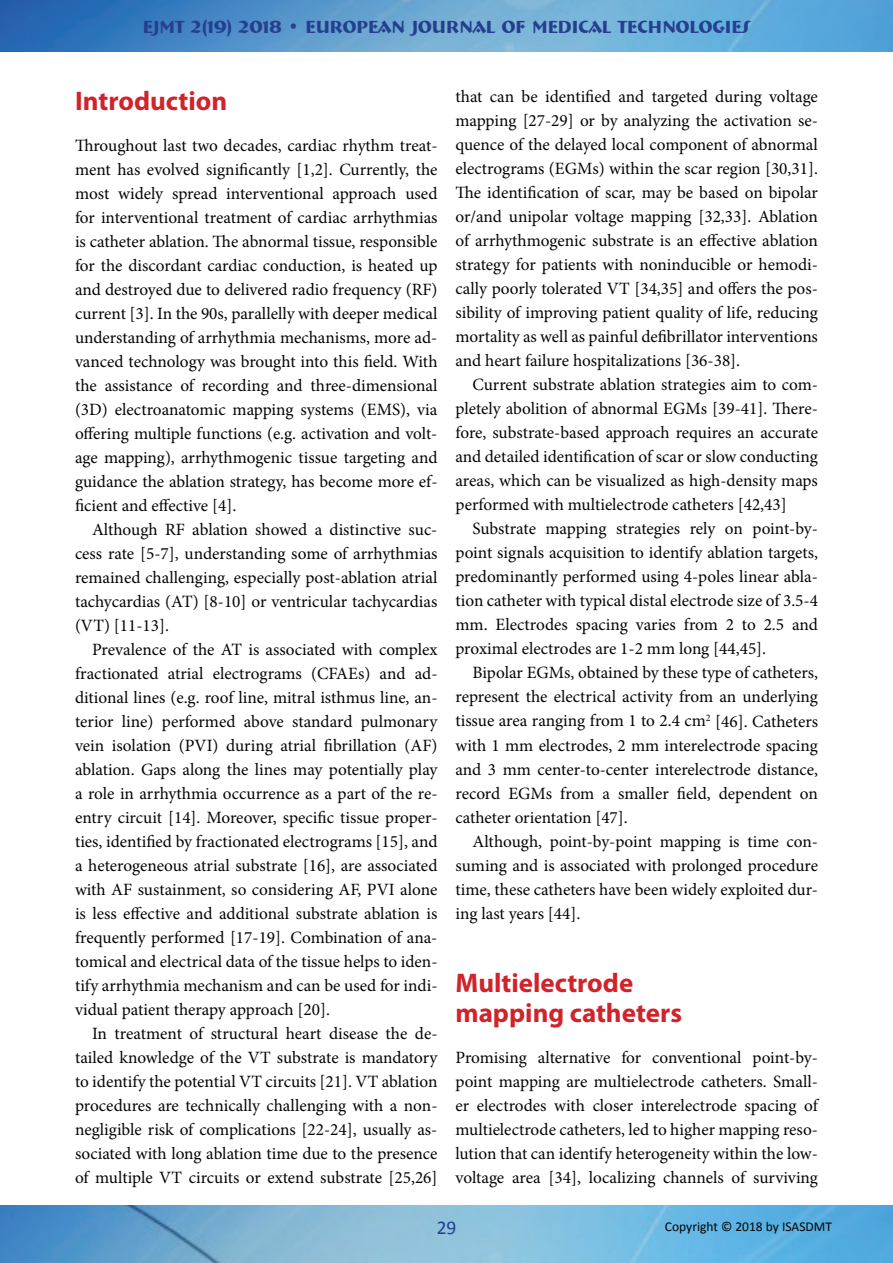
<style>
.page{position:relative;width:893px;height:1263px;background:#fff}
.page>*{position:absolute;margin:0;border:0;box-sizing:border-box;transform-origin:0 0}
.t1{font:700 27px/30px "Myriad Pro";color:#d1232a}
.t2{font:19.5px "Calibri";color:#253f8e}
.t3{font:700 18px "Bremen BT";color:#253f8e}
.t4{font:17.25px/24px "Minion Pro";color:#040503;text-align:justify}
.t5{font:13.5px "Calibri";color:#040503}
</style>
<div class="page">
<img style="left:0;top:0;width:893px;height:52px">
<img style="left:0;top:1205px;width:893px;height:58px">
<p class="t3" style="left:143px;top:15px;width:609px">EJMT 2(19) 2018 • EUROPEAN JOURNAL OF MEDICAL TECHNOLOGIES</p>
<h1 class="t1" style="left:75px;top:85px;width:154px">Introduction</h1>
<p class="t4" style="left:75px;top:133px;width:364px">Throughout last two decades, cardiac rhythm treat&shy;ment has evolved significantly [1,2]. Currently, the most widely spread interventional approach used for interventional treatment of cardiac arrhythmias is catheter ablation. The abnormal tissue, responsible for the discordant cardiac conduction, is heated up and destroyed due to delivered radio frequency (RF) current [3]. In the 90s, parallelly with deeper medical understanding of arrhythmia mechanisms, more ad&shy;vanced technology was brought into this field. With the assistance of recording and three-dimensional (3D) electroanatomic mapping systems (EMS), via offering multiple functions (e.g. activation and volt&shy;age mapping), arrhythmogenic tissue targeting and guidance the ablation strategy, has become more ef&shy;ficient and effective [4].</p>
<p class="t4" style="left:75px;top:517px;width:364px;text-indent:17px">Although RF ablation showed a distinctive suc&shy;cess rate [5-7], understanding some of arrhythmias remained challenging, especially post-ablation atrial tachycardias (AT) [8-10] or ventricular tachycardias (VT) [11-13].</p>
<p class="t4" style="left:75px;top:637px;width:364px;text-indent:17px">Prevalence of the AT is associated with complex fractionated atrial electrograms (CFAEs) and ad&shy;ditional lines (e.g. roof line, mitral isthmus line, an&shy;terior line) performed above standard pulmonary vein isolation (PVI) during atrial fibrillation (AF) ablation. Gaps along the lines may potentially play a role in arrhythmia occurrence as a part of the re&shy;entry circuit [14]. Moreover, specific tissue proper&shy;ties, identified by fractionated electrograms [15], and a heterogeneous atrial substrate [16], are associated with AF sustainment, so considering AF, PVI alone is less effective and additional substrate ablation is frequently performed [17-19]. Combination of ana&shy;tomical and electrical data of the tissue helps to iden&shy;tify arrhythmia mechanism and can be used for indi&shy;vidual patient therapy approach [20].</p>
<p class="t4" style="left:75px;top:1021px;width:364px;text-indent:17px">In treatment of structural heart disease the de&shy;tailed knowledge of the VT substrate is mandatory to identify the potential VT circuits [21]. VT ablation procedures are technically challenging with a non&shy;negligible risk of complications [22-24], usually as&shy;sociated with long ablation time due to the presence of multiple VT circuits or extend substrate [25,26]</p>
<p class="t4" style="left:455px;top:85px;width:364px">that can be identified and targeted during voltage mapping [27-29] or by analyzing the activation se&shy;quence of the delayed local component of abnormal electrograms (EGMs) within the scar region [30,31].<br>The identification of scar, may be based on bipolar or/and unipolar voltage mapping [32,33]. Ablation of arrhythmogenic substrate is an effective ablation strategy for patients with noninducible or hemodi&shy;cally poorly tolerated VT [34,35] and offers the pos&shy;sibility of improving patient quality of life, reducing mortality as well as painful defibrillator interventions and heart failure hospitalizations [36-38].</p>
<p class="t4" style="left:455px;top:373px;width:364px;text-indent:17px">Current substrate ablation strategies aim to com&shy;pletely abolition of abnormal EGMs [39-41]. There&shy;fore, substrate-based approach requires an accurate and detailed identification of scar or slow conducting areas, which can be visualized as high-density maps performed with multielectrode catheters [42,43]</p>
<p class="t4" style="left:455px;top:517px;width:364px;text-indent:17px">Substrate mapping strategies rely on point-by&shy;point signals acquisition to identify ablation targets, predominantly performed using 4-poles linear abla&shy;tion catheter with typical distal electrode size of 3.5-4 mm. Electrodes spacing varies from 2 to 2.5 and proximal electrodes are 1-2 mm long [44,45].</p>
<p class="t4" style="left:455px;top:661px;width:364px;text-indent:17px">Bipolar EGMs, obtained by these type of catheters, represent the electrical activity from an underlying tissue area ranging from 1 to 2.4 cm<sup>2</sup> [46]. Catheters with 1 mm electrodes, 2 mm interelectrode spacing and 3 mm center-to-center interelectrode distance, record EGMs from a smaller field, dependent on catheter orientation [47].</p>
<p class="t4" style="left:455px;top:829px;width:364px;text-indent:17px">Although, point-by-point mapping is time con&shy;suming and is associated with prolonged procedure time, these catheters have been widely exploited dur&shy;ing last years [44].</p>
<h1 class="t1" style="left:455px;top:967px;width:228px">Multielectrode mapping catheters</h1>
<p class="t4" style="left:455px;top:1045px;width:364px">Promising alternative for conventional point-by&shy;point mapping are multielectrode catheters. Small&shy;er electrodes with closer interelectrode spacing of multielectrode catheters, led to higher mapping reso&shy;lution that can identify heterogeneity within the low&shy;voltage area [34], localizing channels of surviving</p>
<p class="t2" style="left:437px;top:1215px;width:21px">29</p>
<p class="t5" style="left:665px;top:1218px;width:169px">Copyright © 2018 by ISASDMT</p>
</div>
